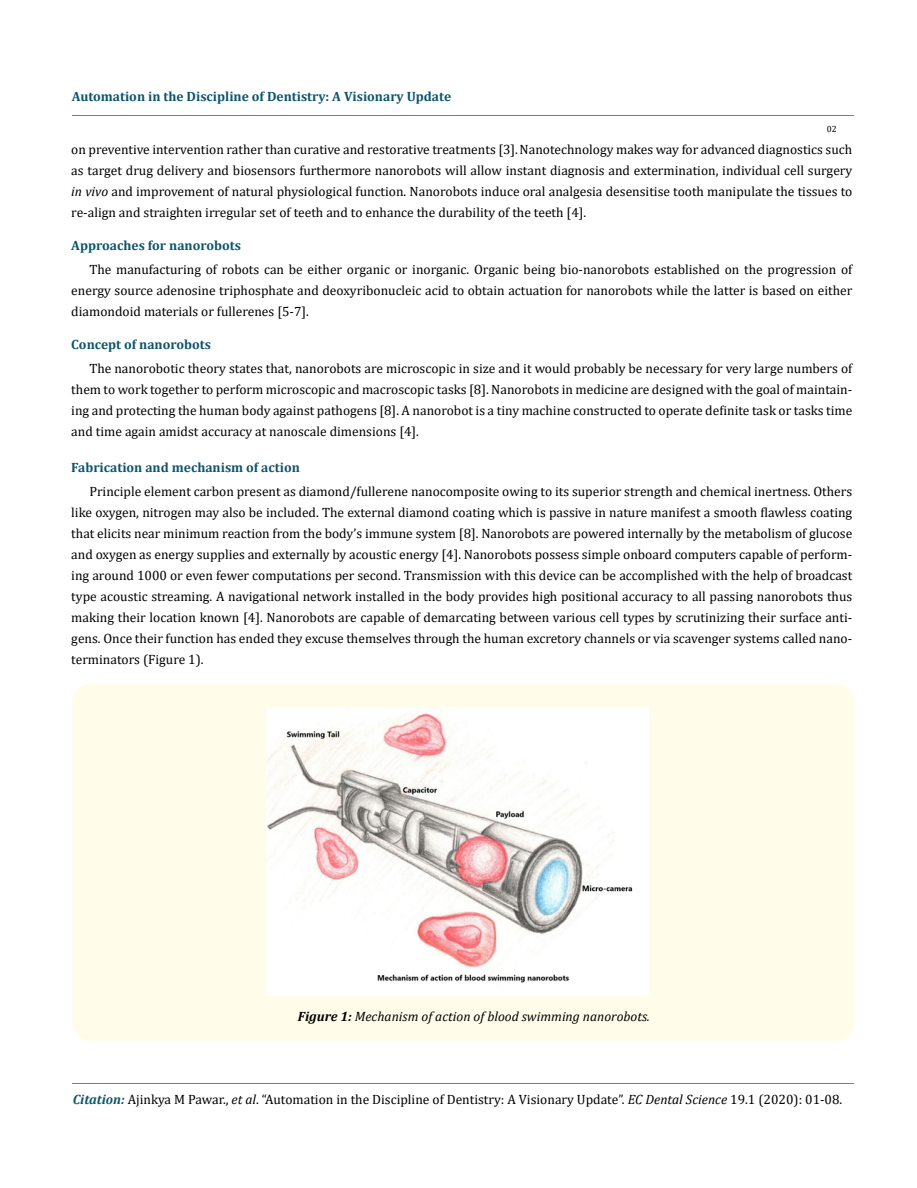
<style>
.page{position:relative;width:917px;height:1188px;background:#fff}
.page>*{position:absolute;margin:0;border:0;box-sizing:border-box;transform-origin:0 0}
.t1{font:13.5px/21px "Cambria";color:#000;text-align:justify}
.t2{font:700 13.5px "Cambria";color:#0e546a}
.t3{font:italic 13.5px "Cambria";color:#000}
.t4{font:9px "Cambria";color:#000}
.s1{font-style:italic}
.s2{font-weight:700}
.s3{font-weight:700;font-style:italic;color:#0e546a}
</style>
<div class="page">
<hr style="left:72px;top:115px;width:781px;height:1px;background:#e05d1a">
<hr style="left:72px;top:1083px;width:781px;height:1px;background:#e05d1a">
<div style="left:72px;top:684px;width:782px;height:357px;background:#fffde9;border-radius:18px"></div>
<img style="left:267px;top:708px;width:381px;height:287px">
<p class="t2" style="left:72px;top:87px;width:381px">Automation in the Discipline of Dentistry: A Visionary Update</p>
<p class="t4" style="left:826px;top:123px;width:11px">02</p>
<p class="t1" style="left:71px;top:138px;width:782px">on preventive intervention rather than curative and restorative treatments [3].Nanotechnology makes way for advanced diagnostics such as target drug delivery and biosensors furthermore nanorobots will allow instant diagnosis and extermination, individual cell surgery <span class="s1">in vivo</span> and improvement of natural physiological function. Nanorobots induce oral analgesia desensitise tooth manipulate the tissues to re-align and straighten irregular set of teeth and to enhance the durability of the teeth [4].</p>
<p class="t2" style="left:71px;top:235px;width:171px">Approaches for nanorobots</p>
<p class="t1" style="left:71px;top:258px;width:782px;text-indent:18px">The manufacturing of robots can be either organic or inorganic. Organic being bio-nanorobots established on the progression of energy source adenosine triphosphate and deoxyribonucleic acid to obtain actuation for nanorobots while the latter is based on either diamondoid materials or fullerenes [5-7].</p>
<p class="t2" style="left:71px;top:334px;width:141px">Concept of nanorobots</p>
<p class="t1" style="left:71px;top:357px;width:782px;text-indent:18px">The nanorobotic theory states that, nanorobots are microscopic in size and it would probably be necessary for very large numbers of them to work together to perform microscopic and macroscopic tasks [8]. Nanorobots in medicine are designed with the goal of maintain&shy;ing and protecting the human body against pathogens [8]. A nanorobot is a tiny machine constructed to operate definite task or tasks time and time again amidst accuracy at nanoscale dimensions [4].</p>
<p class="t2" style="left:71px;top:458px;width:230px">Fabrication and mechanism of action</p>
<p class="t1" style="left:71px;top:480px;width:782px;text-indent:18px">Principle element carbon present as diamond/fullerene nanocomposite owing to its superior strength and chemical inertness. Others like oxygen, nitrogen may also be included. The external diamond coating which is passive in nature manifest a smooth flawless coating that elicits near minimum reaction from the body’s immune system [8]. Nanorobots are powered internally by the metabolism of glucose and oxygen as energy supplies and externally by acoustic energy [4]. Nanorobots possess simple onboard computers capable of perform&shy;ing around 1000 or even fewer computations per second. Transmission with this device can be accomplished with the help of broadcast type acoustic streaming. A navigational network installed in the body provides high positional accuracy to all passing nanorobots thus making their location known [4]. Nanorobots are capable of demarcating between various cell types by scrutinizing their surface anti&shy;gens. Once their function has ended they excuse themselves through the human excretory channels or via scavenger systems called nano&shy;terminators (Figure 1).</p>
<p class="t3" style="left:298px;top:1006px;width:353px"><span class="s2">Figure 1:</span> Mechanism of action of blood swimming nanorobots.</p>
<p class="t1" style="left:73px;top:1089px;width:771px"><span class="s3">Citation:</span> Ajinkya M Pawar., <span class="s1">et al</span>. “Automation in the Discipline of Dentistry: A Visionary Update”. <span class="s1">EC Dental Science</span> 19.1 (2020): 01-08.</p>
</div>
